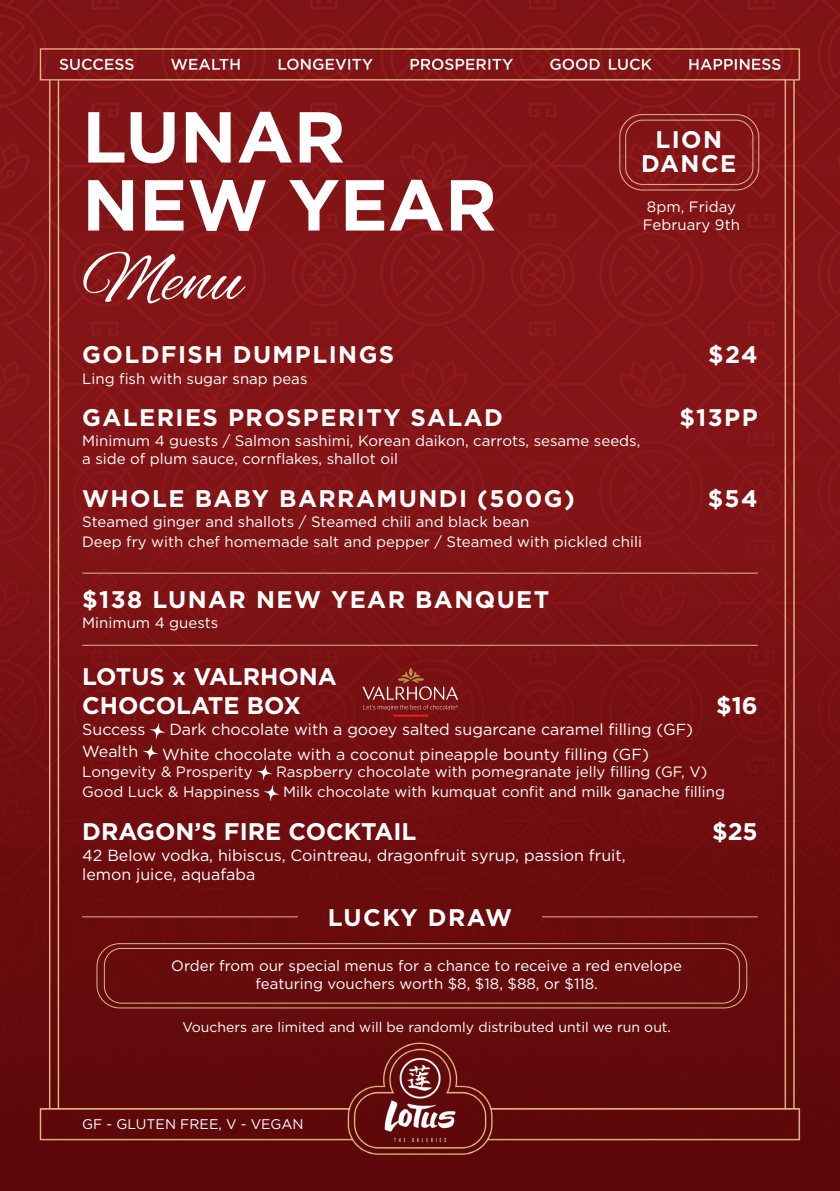
<style>
.page{position:relative;width:840px;height:1191px;background:#fff}
.page>*{position:absolute;margin:0;border:0;box-sizing:border-box;transform-origin:0 0}
.t1{font:700 72px/68px "Gotham HTF";color:#fff}
.t2{font:72px "Alex Brush";color:#fff}
.t3{font:700 24px/24px "Gotham HTF";letter-spacing:.06em;color:#fff;text-align:center}
.t4{font:700 24px/28.8px "Gotham HTF";color:#fff}
.t5{font:16px/19.2px "Gotham HTF";color:#fff}
.t6{font:15px/18px "Gotham HTF";color:#fff}
.t7{font:14px "Gotham HTF";color:#fff}
</style>
<div class="page">
<img style="left:0;top:0;width:839px;height:1191px">
<div style="left:104px;top:948px;width:635px;height:55px;border:1px solid #dfb88a;border-radius:17px"></div>
<div style="left:96px;top:943px;width:650px;height:65px;border:1px solid #dfb88a;border-radius:23px"></div>
<div style="left:625px;top:120px;width:128px;height:65px;border:1px solid #dfb88a;border-radius:17px"></div>
<div style="left:619px;top:114px;width:139px;height:76px;border:1px solid #dfb88a;border-radius:23px"></div>
<hr style="left:82px;top:916px;width:216px;height:1px;background:#dfb88a">
<hr style="left:541px;top:916px;width:216px;height:1px;background:#dfb88a">
<img style="left:150px;top:724px;width:14px;height:14px">
<img style="left:143px;top:745px;width:14px;height:14px">
<img style="left:257px;top:765px;width:14px;height:15px">
<img style="left:264px;top:786px;width:14px;height:14px">
<img style="left:369px;top:1051px;width:101px;height:100px">
<hr style="left:393px;top:714px;width:35px;height:2px;background:#e21e25">
<svg style="left:362px;top:667px;width:96px;height:44px"></svg>
<hr style="left:82px;top:572px;width:675px;height:1px;background:#dfb88a">
<hr style="left:82px;top:645px;width:675px;height:1px;background:#dfb88a">
<h1 class="t1" style="left:82px;top:101px;width:416px">LUNAR<br>NEW YEAR</h1>
<h1 class="t2" style="left:82px;top:239px;width:161px">Menu</h1>
<h2 class="t3" style="left:640px;top:127px;width:97px">LION<br>DANCE</h2>
<p class="t6" style="left:642px;top:197px;width:98px">8pm, Friday<br>February 9th</p>
<h2 class="t3" style="left:82px;top:342px;width:313px">GOLDFISH DUMPLINGS</h2>
<h2 class="t3" style="left:707px;top:342px;width:51px">$24</h2>
<p class="t6" style="left:82px;top:369px;width:227px">Ling fish with sugar snap peas</p>
<h2 class="t3" style="left:82px;top:405px;width:422px">GALERIES PROSPERITY SALAD</h2>
<h2 class="t3" style="left:679px;top:405px;width:80px">$13PP</h2>
<p class="t6" style="left:82px;top:432px;width:559px">Minimum 4 guests / Salmon sashimi, Korean daikon, carrots, sesame seeds, a side of plum sauce, cornflakes, shallot oil</p>
<h2 class="t3" style="left:82px;top:486px;width:494px">WHOLE BABY BARRAMUNDI (500G)</h2>
<h2 class="t3" style="left:707px;top:486px;width:52px">$54</h2>
<p class="t6" style="left:82px;top:511px;width:561px;line-height:20.2px">Steamed ginger and shallots / Steamed chili and black bean<br>Deep fry with chef homemade salt and pepper / Steamed with pickled chili</p>
<h2 class="t3" style="left:82px;top:587px;width:468px">$138 LUNAR NEW YEAR BANQUET</h2>
<p class="t6" style="left:82px;top:614px;width:137px">Minimum 4 guests</p>
<h2 class="t4" style="left:82px;top:661px;width:256px">LOTUS x VALRHONA<br>CHOCOLATE BOX</h2>
<h2 class="t3" style="left:715px;top:692px;width:43px">$16</h2>
<p class="t5" style="left:82px;top:719px;width:65px">Success</p>
<p class="t5" style="left:169px;top:719px;width:525px">Dark chocolate with a gooey salted sugarcane caramel filling (GF)</p>
<p class="t5" style="left:82px;top:741px;width:57px">Wealth</p>
<p class="t5" style="left:162px;top:744px;width:488px">White chocolate with a coconut pineapple bounty filling (GF)</p>
<p class="t6" style="left:82px;top:762px;width:172px">Longevity &amp; Prosperity</p>
<p class="t6" style="left:276px;top:762px;width:432px">Raspberry chocolate with pomegranate jelly filling (GF, V)</p>
<p class="t6" style="left:82px;top:782px;width:179px">Good Luck &amp; Happiness</p>
<p class="t6" style="left:283px;top:782px;width:443px">Milk chocolate with kumquat confit and milk ganache filling</p>
<h2 class="t4" style="left:82px;top:816px;width:335px">DRAGON’S FIRE COCKTAIL</h2>
<h2 class="t3" style="left:711px;top:818px;width:47px">$25</h2>
<p class="t5" style="left:82px;top:845px;width:544px">42 Below vodka, hibiscus, Cointreau, dragonfruit syrup, passion fruit, lemon juice, aquafaba</p>
<h2 class="t3" style="left:327px;top:905px;width:186px">LUCKY DRAW</h2>
<p class="t6" style="left:171px;top:956px;width:512px;text-align:center">Order from our special menus for a chance to receive a red envelope featuring vouchers worth $8, $18, $88, or $118.</p>
<p class="t7" style="left:182px;top:1019px;width:490px">Vouchers are limited and will be randomly distributed until we run out.</p>
<p class="t7" style="left:82px;top:1116px;width:223px">GF - GLUTEN FREE, V - VEGAN</p>
</div>
